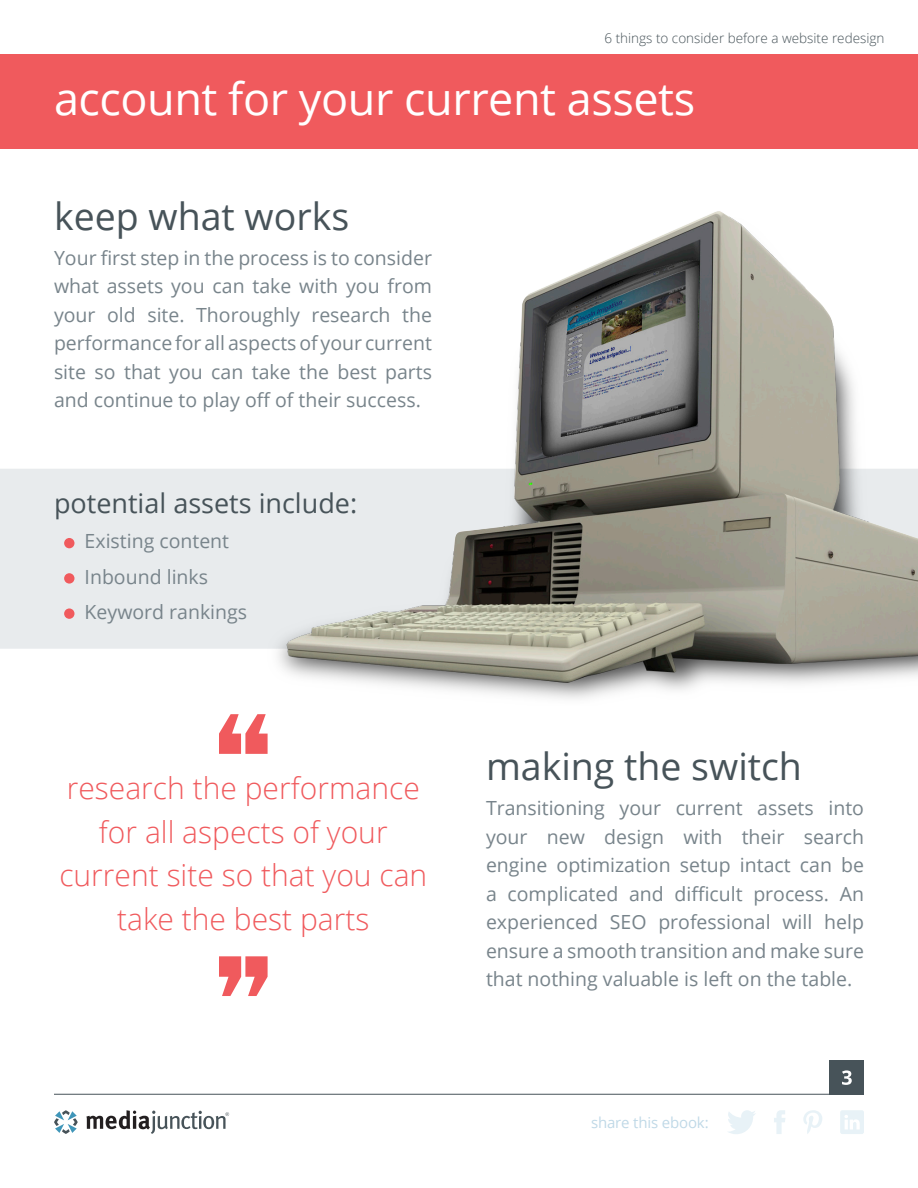
<style>
.page{position:relative;width:918px;height:1188px;background:#fff}
.page>*{position:absolute;margin:0;border:0;box-sizing:border-box;transform-origin:0 0}
.t1{font:45px "Open Sans";letter-spacing:-.01em;color:#fff}
._2_Column_Body_Copy{font:37.5px "Open Sans";color:#475359}
.t2{font:300 30px/43.5px "Open Sans";color:#f05a5d;text-align:center}
._2_Column_Body_Copy-2{font:27px "Open Sans";color:#475359}
._2_Column_Body_Copy-3{font:19.5px/28.5px "Open Sans";color:#78848b;text-align:justify}
.t3{font:15px "Open Sans";letter-spacing:-.01em;color:#c0d9e7}
.t4{font:300 13.5px "Open Sans";color:#475359}
</style>
<div class="page">
<div style="left:0;top:54px;width:918px;height:94px;background:#f05a5d"></div>
<hr style="left:54px;top:1094px;width:810px;height:1px;background:#475359">
<svg style="left:728px;top:1110px;width:28px;height:24px"></svg>
<svg style="left:774px;top:1110px;width:11px;height:24px"></svg>
<svg style="left:803px;top:1110px;width:19px;height:24px"></svg>
<svg style="left:840px;top:1110px;width:24px;height:24px"></svg>
<svg style="left:86px;top:1110px;width:143px;height:24px"></svg>
<svg style="left:54px;top:1110px;width:24px;height:24px"></svg>
<div style="left:0;top:469px;width:248px;height:180px;background:#e8ebed"></div>
<div style="left:64px;top:538px;width:10px;height:10px;background:#f05a5d;border-radius:50%"></div>
<div style="left:64px;top:573px;width:10px;height:11px;background:#f05a5d;border-radius:50%"></div>
<div style="left:64px;top:608px;width:10px;height:11px;background:#f05a5d;border-radius:50%"></div>
<svg style="left:219px;top:714px;width:49px;height:40px"></svg>
<svg style="left:219px;top:956px;width:49px;height:40px"></svg>
<div style="left:830px;top:1061px;width:34px;height:34px;background:#475359"></div>
<svg style="left:842px;top:1070px;width:10px;height:15px"></svg>
<img style="left:248px;top:211px;width:670px;height:488px">
<p class="t4" style="left:604px;top:28px;width:282px">6 things to consider before a website redesign</p>
<p class="t1" style="left:54px;top:68px;width:643px">account for your current assets</p>
<p class="_2_Column_Body_Copy" style="left:54px;top:190px;width:297px">keep what works</p>
<p class="_2_Column_Body_Copy-3" style="left:54px;top:243px;width:380px">Your first step in the process is to consider what assets you can take with you from your old site. Thoroughly research the performance for all aspects of your current site so that you can take the best parts and continue to play off of their success.</p>
<p class="_2_Column_Body_Copy-2" style="left:54px;top:485px;width:305px">potential assets include:</p>
<p class="_2_Column_Body_Copy-3" style="left:85px;top:526px;width:146px">Existing content</p>
<p class="_2_Column_Body_Copy-3" style="left:85px;top:562px;width:125px">Inbound links</p>
<p class="_2_Column_Body_Copy-3" style="left:85px;top:597px;width:164px">Keyword rankings</p>
<p class="t2" style="left:59px;top:766px;width:369px">research the performance for all aspects of your current site so that you can take the best parts</p>
<p class="_2_Column_Body_Copy" style="left:486px;top:741px;width:317px">making the switch</p>
<p class="_2_Column_Body_Copy-3" style="left:486px;top:793px;width:380px">Transitioning your current assets into your new design with their search engine optimization setup intact can be a complicated and difficult process. An experienced SEO professional will help ensure a smooth transition and make sure that nothing valuable is left on the table.</p>
<p class="t3" style="left:591px;top:1112px;width:119px">share this ebook:</p>
</div>
